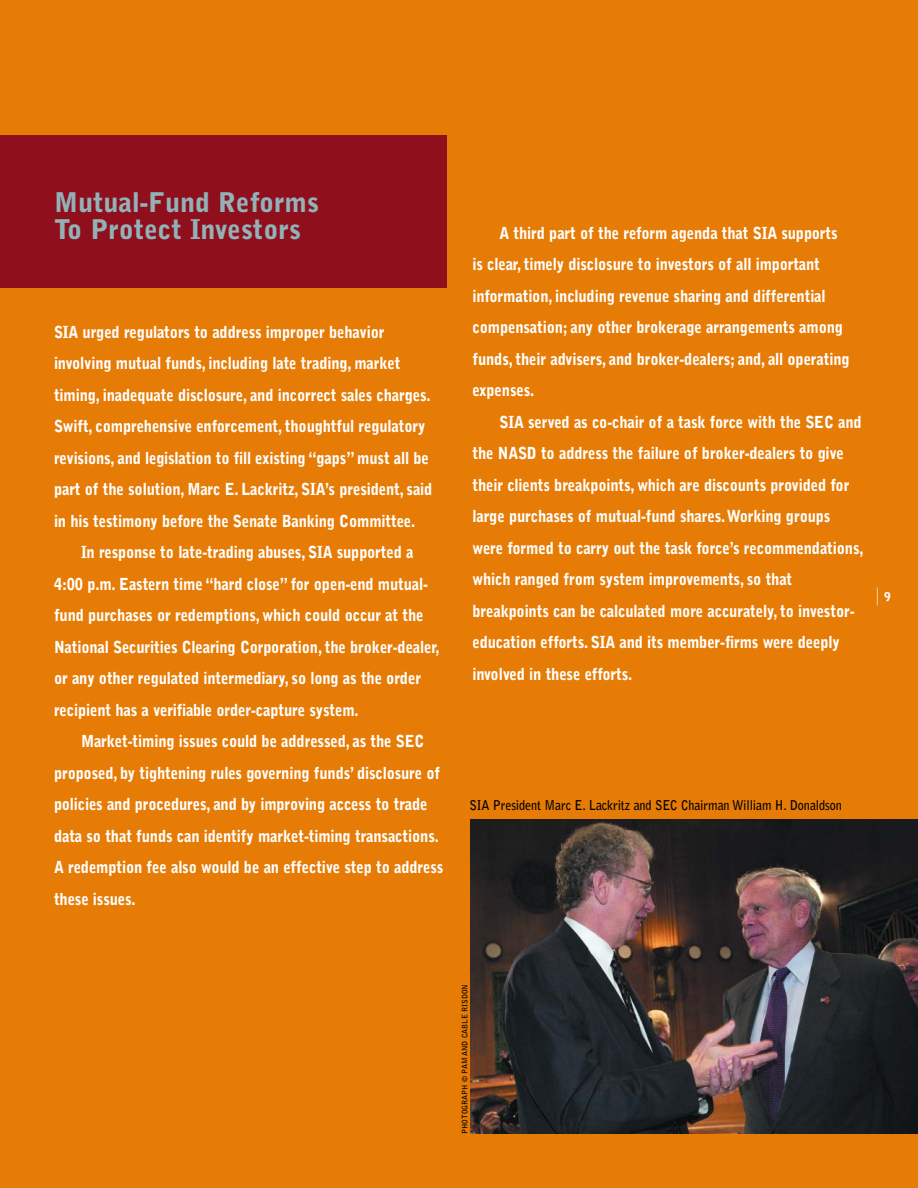
<style>
.page{position:relative;width:918px;height:1188px;background:#e67c06}
.page>*{position:absolute;margin:0;border:0;box-sizing:border-box;transform-origin:0 0}
.t1{font:900 27px/27px "Bell Gothic";color:#92b1b8}
.t2{font:300 18px "Bell Gothic";color:#fff;scale:.5 1}
.t3{font:900 16.5px/31.5px "Bell Gothic";letter-spacing:-.01em;color:#fff;scale:.9 1}
.t4{font:700 13.5px "Bell Gothic";letter-spacing:-.01em;color:#000;scale:.9 1}
.t5{font:700 7.5px "Bell Gothic";color:#000}
.s1{font-weight:900;font-size:12px}
</style>
<div class="page">
<div style="left:0;top:135px;width:446px;height:153px;background:#8f0f1c"></div>
<img style="left:471px;top:819px;width:447px;height:315px">
<h1 class="t1" style="left:54px;top:190px;width:267px">Mutual-Fund Reforms<br>To Protect Investors</h1>
<p class="t3" style="left:54px;top:317px;width:422px">SIA urged regulators to address improper behavior involving mutual funds, including late trading, market timing, inadequate disclosure, and incorrect sales charges.<br>Swift, comprehensive enforcement, thoughtful regulatory revisions, and legislation to fill existing “gaps” must all be part of the solution, Marc E. Lackritz, SIA’s president, said in his testimony before the Senate Banking Committee.</p>
<p class="t3" style="left:54px;top:538px;width:430px;text-indent:27px">In response to late-trading abuses, SIA supported a 4:00 p.m. Eastern time “hard close” for open-end mutual&shy;fund purchases or redemptions, which could occur at the National Securities Clearing Corporation, the broker-dealer, or any other regulated intermediary, so long as the order recipient has a verifiable order-capture system.</p>
<p class="t3" style="left:54px;top:727px;width:434px;text-indent:27px">Market-timing issues could be addressed, as the SEC proposed, by tightening rules governing funds’ disclosure of policies and procedures, and by improving access to trade data so that funds can identify market-timing transactions.<br>A redemption fee also would be an effective step to address these issues.</p>
<p class="t3" style="left:472px;top:218px;width:421px;text-indent:27px">A third part of the reform agenda that SIA supports is clear, timely disclosure to investors of all important information, including revenue sharing and differential compensation; any other brokerage arrangements among funds, their advisers, and broker-dealers; and, all operating expenses.</p>
<p class="t3" style="left:472px;top:407px;width:436px;text-indent:27px">SIA served as co-chair of a task force with the SEC and the NASD to address the failure of broker-dealers to give their clients breakpoints, which are discounts provided for large purchases of mutual-fund shares.Working groups were formed to carry out the task force’s recommendations, which ranged from system improvements, so that breakpoints can be calculated more accurately, to investor&shy;education efforts. SIA and its member-firms were deeply involved in these efforts.</p>
<p class="t2" style="left:876px;top:588px;width:31px">| <span class="s1">9</span></p>
<p class="t4" style="left:470px;top:799px;width:415px">SIA President Marc E. Lackritz and SEC Chairman William H. Donaldson</p>
<p class="t5" style="left:462px;top:1134px;width:151px;rotate:-90deg">PHOTOGRAPH © PAM AND CABLE RISDON</p>
</div>
